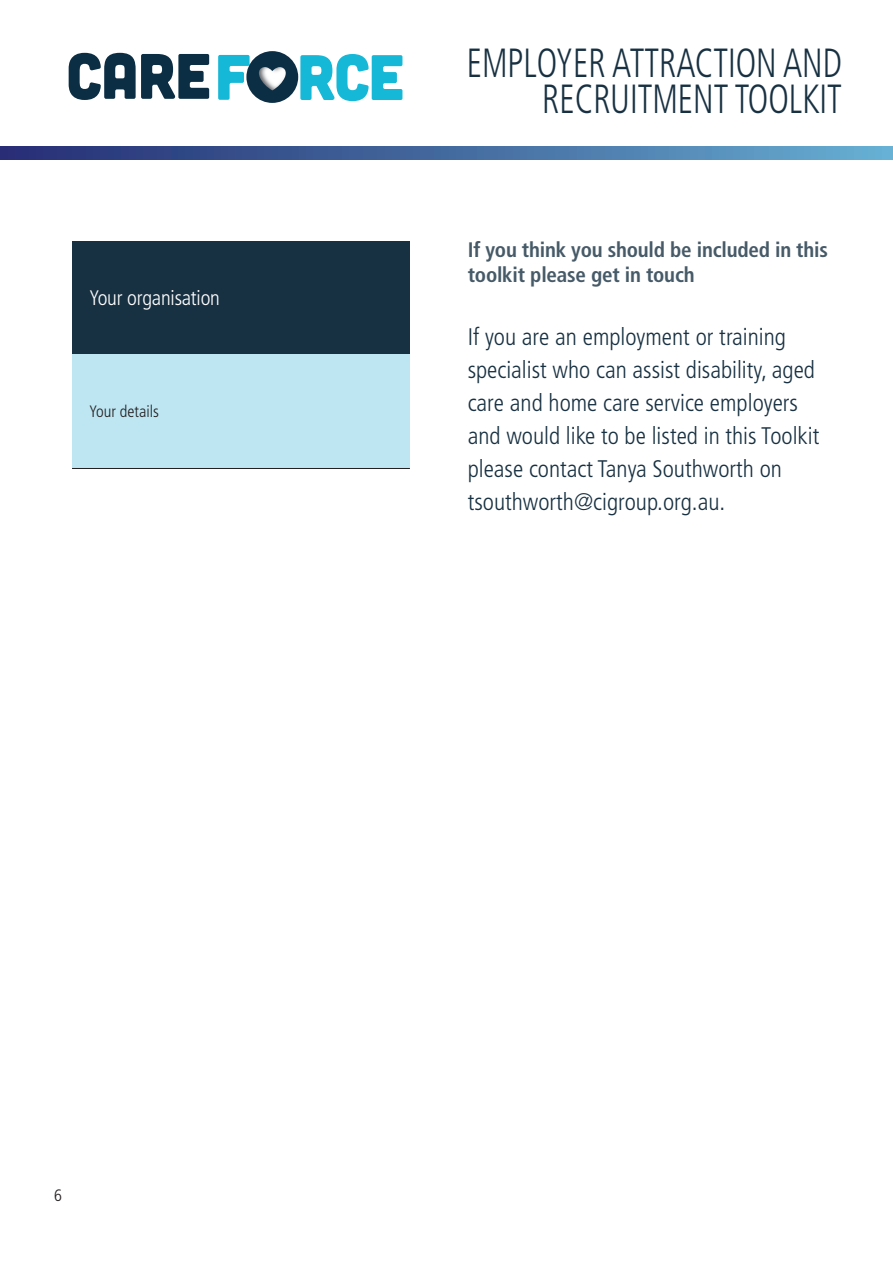
<style>
.page{position:relative;width:893px;height:1263px;background:#fff}
.page>*{position:absolute;margin:0;border:0;box-sizing:border-box;transform-origin:0 0}
.t1{font:64.05px "Cubano";color:#16b8d7}
.t2{font:300 condensed 40.65px/36px "Frutiger";color:#183142;text-align:right;scale:.85 1}
.t3{font:300 condensed 24px/33px "Frutiger";color:#183142}
.t4{font:700 condensed 21px/25.5px "Frutiger";letter-spacing:-.01em;color:#465a68}
.t5{font:300 condensed 21px "Frutiger";letter-spacing:-.01em;color:#fff}
.t6{font:300 condensed 16.5px "Frutiger";color:#231f20}
</style>
<div class="page">
<svg style="left:300px;top:54px;width:102px;height:47px"></svg>
<svg style="left:69px;top:53px;width:140px;height:47px"></svg>
<div style="left:246px;top:51px;width:52px;height:52px;background:#0b2e45;border-radius:50%"></div>
<img style="left:259px;top:67px;width:27px;height:23px">
<svg style="left:0;top:146px;width:893px;height:13px;background:#456ba0"></svg>
<div style="left:72px;top:241px;width:338px;height:113px;background:#183142"></div>
<div style="left:72px;top:354px;width:338px;height:114px;background:#bee6f2"></div>
<hr style="left:72px;top:468px;width:338px;height:1px;background:#231f20">
<h1 class="t1" style="left:215px;top:36px;width:37px">F</h1>
<h2 class="t2" style="left:467px;top:45px;width:443px">EMPLOYER ATTRACTION AND<br>RECRUITMENT TOOLKIT</h2>
<p class="t5" style="left:89px;top:286px;width:132px">Your organisation</p>
<p class="t6" style="left:89px;top:402px;width:71px">Your details</p>
<p class="t4" style="left:468px;top:237px;width:362px">If you think you should be included in this toolkit please get in touch</p>
<p class="t3" style="left:468px;top:320px;width:353px">If you are an employment or training specialist who can assist disability, aged care and home care service employers and would like to be listed in this Toolkit please contact Tanya Southworth on tsouthworth@cigroup.org.au.</p>
<p class="t6" style="left:54px;top:1186px;width:9px">6</p>
</div>
